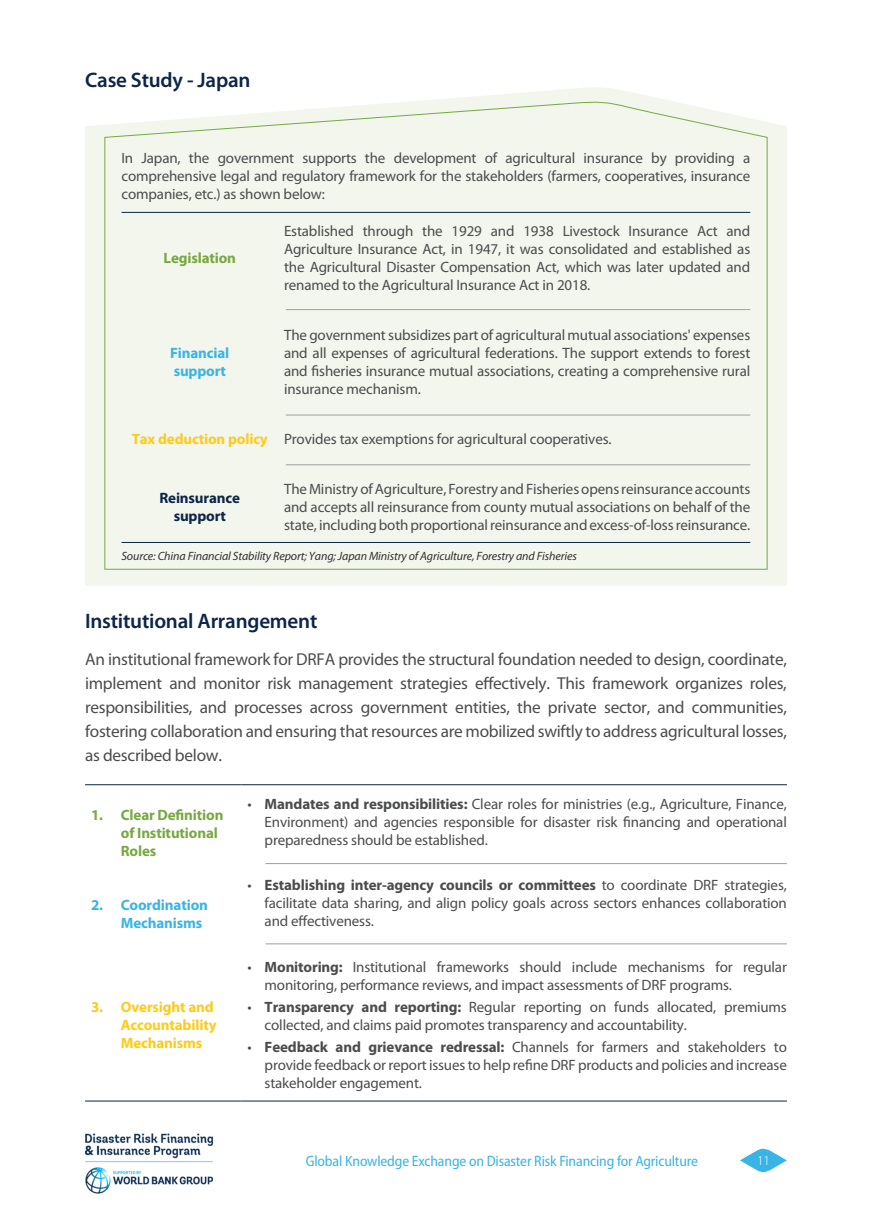
<style>
.page{position:relative;width:872px;height:1212px;background:#fff}
.page>*{position:absolute;margin:0;border:0;box-sizing:border-box;transform-origin:0 0}
._1_Title_2{font:600 21px "Myriad Pro";letter-spacing:-.01em;color:#0c2548}
._1_Body_After_4{font:17.25px/24px "Myriad Pro";letter-spacing:-.015em;color:#4b4c4d;text-align:justify}
._1_Table_Text{font:15px/18px "Myriad Pro";letter-spacing:-.01em;color:#4b4c4d;text-align:justify}
._1_Table_Text_Bullet{font:15px/18px "Myriad Pro";letter-spacing:-.01em;color:#4b4c4d;text-align:justify}
.t1{font:semi-condensed 15px "Myriad Pro";letter-spacing:-.01em;color:#39b4e7}
._1_Table_Text-2{font:700 15px/18px "Myriad Pro";letter-spacing:-.01em;color:#fecb1b}
._1_Table_Text-3{font:700 15px/18px "Myriad Pro";letter-spacing:-.01em;color:#77a942}
._1_Table_Text-4{font:700 15px/18px "Myriad Pro";letter-spacing:-.01em;color:#39b4e7}
._1_Table_Text-5{font:700 15px/18px "Myriad Pro";letter-spacing:-.01em;color:#0c2548;text-align:center}
.t2{font:300 13.5px "Myriad Pro";color:#fff}
._1_Source{font:italic 12px "Myriad Pro";letter-spacing:-.01em;color:#312f30}
.s1{font-weight:700}
</style>
<div class="page">
<svg style="left:740px;top:1149px;width:47px;height:23px"></svg>
<img style="left:85px;top:1133px;width:129px;height:61px">
<hr style="left:85px;top:784px;width:157px;height:1px;background:#0c2548">
<hr style="left:242px;top:784px;width:545px;height:1px;background:#0c2548">
<hr style="left:85px;top:1101px;width:157px;height:1px;background:#0c2548">
<hr style="left:242px;top:1101px;width:545px;height:1px;background:#0c2548">
<svg style="left:85px;top:87px;width:702px;height:499px;fill:#f3f6ed"></svg>
<div style="left:104px;top:101px;width:664px;height:469px;background:#f3f6ed"></div>
<hr style="left:121px;top:212px;width:157px;height:1px;background:#0c2548">
<hr style="left:278px;top:212px;width:472px;height:1px;background:#0c2548">
<hr style="left:121px;top:542px;width:157px;height:1px;background:#0c2548">
<hr style="left:278px;top:542px;width:472px;height:1px;background:#0c2548">
<hr style="left:286px;top:309px;width:464px;height:1px;background:#9d9fa2">
<hr style="left:286px;top:415px;width:464px;height:1px;background:#9d9fa2">
<hr style="left:286px;top:464px;width:464px;height:1px;background:#9d9fa2">
<hr style="left:265px;top:863px;width:522px;height:1px;background:#9d9fa2">
<hr style="left:265px;top:943px;width:522px;height:1px;background:#9d9fa2">
<p class="_1_Title_2" style="left:85px;top:67px;width:167px">Case Study - Japan</p>
<p class="_1_Table_Text" style="left:121px;top:149px;width:630px">In Japan, the government supports the development of agricultural insurance by providing a comprehensive legal and regulatory framework for the stakeholders (farmers, cooperatives, insurance companies, etc.) as shown below:</p>
<p class="_1_Table_Text-3" style="left:163px;top:249px;width:74px">Legislation</p>
<p class="_1_Table_Text-4" style="left:170px;top:344px;width:61px">Financial support</p>
<p class="_1_Table_Text" style="left:284px;top:222px;width:468px">Established through the 1929 and 1938 Livestock Insurance Act and Agriculture Insurance Act, in 1947, it was consolidated and established as the Agricultural Disaster Compensation Act, which was later updated and renamed to the Agricultural Insurance Act in 2018.</p>
<p class="_1_Table_Text" style="left:284px;top:326px;width:468px">The government subsidizes part of agricultural mutual associations' expenses and all expenses of agricultural federations. The support extends to forest and fisheries insurance mutual associations, creating a comprehensive rural insurance mechanism.</p>
<p class="_1_Table_Text-2" style="left:132px;top:429px;width:137px">Tax deduction policy</p>
<p class="_1_Table_Text" style="left:284px;top:430px;width:329px">Provides tax exemptions for agricultural cooperatives.</p>
<p class="_1_Table_Text-5" style="left:159px;top:488px;width:82px">Reinsurance support</p>
<p class="_1_Table_Text" style="left:284px;top:479px;width:468px">The Ministry of Agriculture, Forestry and Fisheries opens reinsurance accounts and accepts all reinsurance from county mutual associations on behalf of the state, including both proportional reinsurance and excess-of-loss reinsurance.</p>
<p class="_1_Source" style="left:121px;top:549px;width:457px">Source: China Financial Stability Report; Yang; Japan Ministry of Agriculture, Forestry and Fisheries</p>
<p class="_1_Title_2" style="left:85px;top:608px;width:234px">Institutional Arrangement</p>
<p class="_1_Body_After_4" style="left:85px;top:647px;width:703px">An institutional framework for DRFA provides the structural foundation needed to design, coordinate, implement and monitor risk management strategies effectively. This framework organizes roles, responsibilities, and processes across government entities, the private sector, and communities, fostering collaboration and ensuring that resources are mobilized swiftly to address agricultural losses, as described below.</p>
<p class="_1_Table_Text-3" style="left:121px;top:805px;width:104px;text-indent:-30px">1. Clear Definition of Institutional<br>Roles</p>
<p class="_1_Table_Text_Bullet" style="left:265px;top:794px;width:524px;text-indent:-17px">• <span class="s1">Mandates and responsibilities:</span> Clear roles for ministries (e.g., Agriculture, Finance, Environment) and agencies responsible for disaster risk financing and operational preparedness should be established.</p>
<p class="_1_Table_Text-4" style="left:121px;top:896px;width:89px;text-indent:-30px">2. Coordination<br>Mechanisms</p>
<p class="_1_Table_Text-2" style="left:121px;top:997px;width:97px;text-indent:-30px">3. Oversight and<br>Accountability<br>Mechanisms</p>
<p class="_1_Table_Text_Bullet" style="left:265px;top:876px;width:524px;text-indent:-17px">• <span class="s1">Establishing inter-agency councils or committees</span> to coordinate DRF strategies, facilitate data sharing, and align policy goals across sectors enhances collaboration and effectiveness.</p>
<p class="_1_Table_Text_Bullet" style="left:265px;top:957px;width:524px;text-indent:-17px">• <span class="s1">Monitoring:</span> Institutional frameworks should include mechanisms for regular monitoring, performance reviews, and impact assessments of DRF programs.</p>
<p class="_1_Table_Text_Bullet" style="left:265px;top:998px;width:524px;text-indent:-17px">• <span class="s1">Transparency and reporting:</span> Regular reporting on funds allocated, premiums collected, and claims paid promotes transparency and accountability.</p>
<p class="_1_Table_Text_Bullet" style="left:265px;top:1038px;width:524px;text-indent:-17px">• <span class="s1">Feedback and grievance redressal:</span> Channels for farmers and stakeholders to provide feedback or report issues to help refine DRF products and policies and increase stakeholder engagement.</p>
<p class="t1" style="left:306px;top:1152px;width:394px">Global Knowledge Exchange on Disaster Risk Financing for Agriculture</p>
<p class="t2" style="left:757px;top:1153px;width:15px">11</p>
</div>
